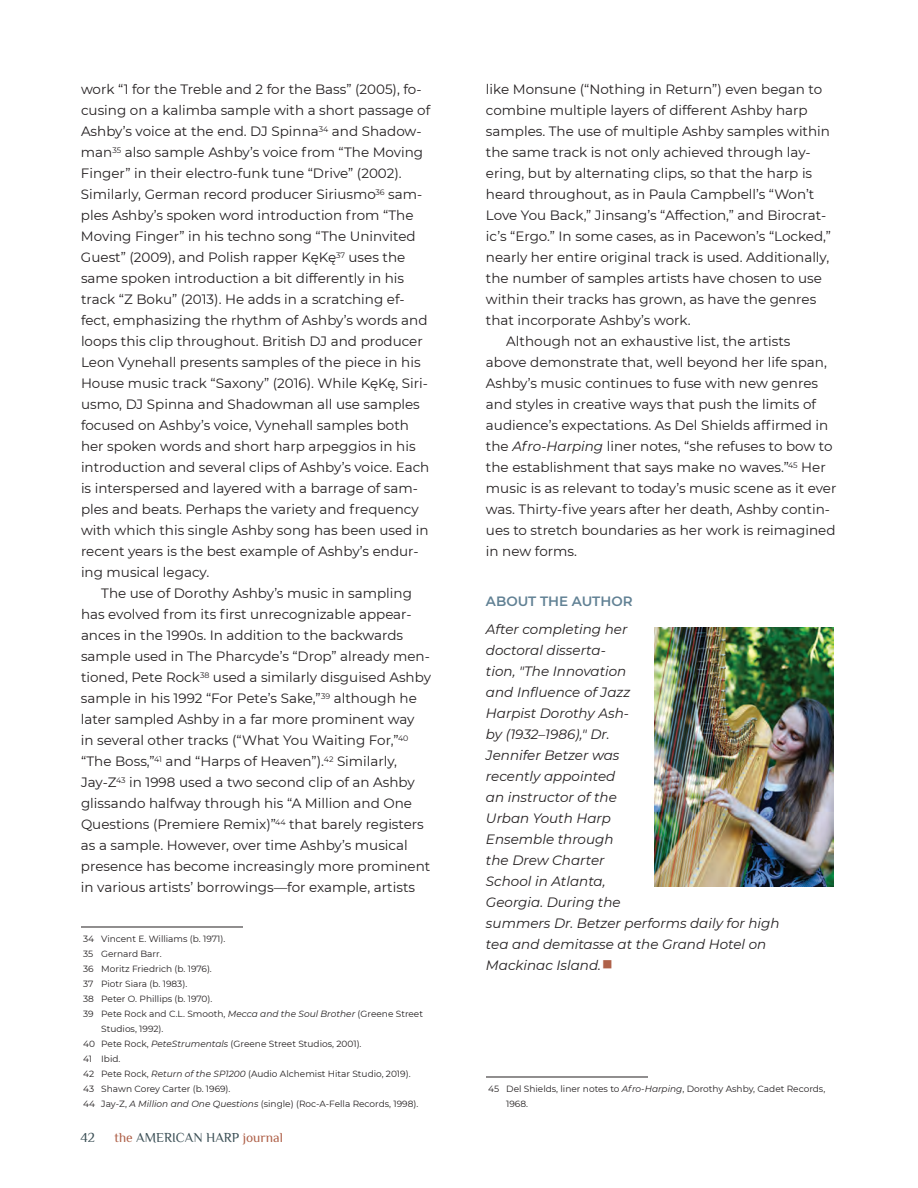
<style>
.page{position:relative;width:918px;height:1188px;background:#fff}
.page>*{position:absolute;margin:0;border:0;box-sizing:border-box;transform-origin:0 0}
.t1{font:13.5px/21px "Montserrat";color:#231f20}
.t2{font:italic 13.5px/21px "Montserrat";color:#231f20}
.t3{font:13.5px "Philosopher";color:#3b4f55}
.t4{font:600 13.5px "Montserrat";color:#618194}
.t5{font:9px/15px "Montserrat";color:#231f20}
.s1{font-style:italic}
.s2{color:#af6149}
.s3{font-style:normal;font-size:21px;color:#af6149}
</style>
<div class="page">
<hr style="left:486px;top:1077px;width:162px;height:1px;background:#231f20">
<hr style="left:81px;top:927px;width:162px;height:1px;background:#231f20">
<img style="left:654px;top:628px;width:180px;height:259px">
<p class="t1" style="left:81px;top:78px;width:351px">work “1 for the Treble and 2 for the Bass” (2005), fo&shy;cusing on a kalimba sample with a short passage of Ashby’s voice at the end. DJ Spinna<sup>34</sup> and Shadow&shy;man<sup>35</sup> also sample Ashby’s voice from “The Moving Finger” in their electro-funk tune “Drive” (2002).<br>Similarly, German record producer Siriusmo<sup>36</sup> sam&shy;ples Ashby’s spoken word introduction from “The Moving Finger” in his techno song “The Uninvited Guest” (2009), and Polish rapper KęKę<sup>37</sup> uses the same spoken introduction a bit differently in his track “Z Boku” (2013). He adds in a scratching ef&shy;fect, emphasizing the rhythm of Ashby’s words and loops this clip throughout. British DJ and producer Leon Vynehall presents samples of the piece in his House music track “Saxony” (2016). While KęKę, Siri&shy;usmo, DJ Spinna and Shadowman all use samples focused on Ashby’s voice, Vynehall samples both her spoken words and short harp arpeggios in his introduction and several clips of Ashby’s voice. Each is interspersed and layered with a barrage of sam&shy;ples and beats. Perhaps the variety and frequency with which this single Ashby song has been used in recent years is the best example of Ashby’s endur&shy;ing musical legacy.</p>
<p class="t1" style="left:81px;top:582px;width:352px;text-indent:20px">The use of Dorothy Ashby’s music in sampling has evolved from its first unrecognizable appear&shy;ances in the 1990s. In addition to the backwards sample used in The Pharcyde’s “Drop” already men&shy;tioned, Pete Rock<sup>38</sup> used a similarly disguised Ashby sample in his 1992 “For Pete’s Sake,”<sup>39</sup> although he later sampled Ashby in a far more prominent way<br>in several other tracks (“What You Waiting For,”<sup>40 </sup>“The Boss,”<sup>41</sup> and “Harps of Heaven”).<sup>42</sup> Similarly, Jay-Z<sup>43</sup> in 1998 used a two second clip of an Ashby glissando halfway through his “A Million and One Questions (Premiere Remix)”<sup>44</sup> that barely registers as a sample. However, over time Ashby’s musical presence has become increasingly more prominent in various artists’ borrowings—for example, artists</p>
<p class="t5" style="left:83px;top:931px;width:144px">34 Vincent E. Williams (b. 1971).</p>
<p class="t5" style="left:83px;top:946px;width:80px">35 Gernard Barr.</p>
<p class="t5" style="left:83px;top:961px;width:130px">36 Moritz Friedrich (b. 1976).</p>
<p class="t5" style="left:83px;top:976px;width:106px">37 Piotr Siara (b. 1983).</p>
<p class="t5" style="left:83px;top:991px;width:131px">38 Peter O. Phillips (b. 1970).</p>
<p class="t5" style="left:83px;top:1006px;width:341px">39 Pete Rock and C.L. Smooth, <span class="s1">Mecca and the Soul Brother</span> (Greene Street</p>
<p class="t5" style="left:101px;top:1021px;width:64px">Studios, 1992).</p>
<p class="t5" style="left:83px;top:1036px;width:280px">40 Pete Rock, <span class="s1">PeteStrumentals</span> (Greene Street Studios, 2001).</p>
<p class="t5" style="left:83px;top:1051px;width:39px">41 Ibid.</p>
<p class="t5" style="left:83px;top:1066px;width:329px">42 Pete Rock, <span class="s1">Return of the SP1200</span> (Audio Alchemist Hitar Studio, 2019).</p>
<p class="t5" style="left:83px;top:1081px;width:149px">43 Shawn Corey Carter (b. 1969).</p>
<p class="t5" style="left:83px;top:1096px;width:337px">44 Jay-Z, <span class="s1">A Million and One Questions</span> (single) (Roc-A-Fella Records, 1998).</p>
<p class="t3" style="left:81px;top:1128px;width:16px">42</p>
<p class="t3" style="left:114px;top:1129px;width:170px"><span class="s2">the</span> AMERICAN HARP <span class="s2">journal</span></p>
<p class="t1" style="left:486px;top:78px;width:338px">like Monsune (“Nothing in Return”) even began to</p>
<p class="t1" style="left:486px;top:99px;width:323px">combine multiple layers of different Ashby harp</p>
<p class="t1" style="left:486px;top:120px;width:346px">samples. The use of multiple Ashby samples within</p>
<p class="t1" style="left:486px;top:141px;width:326px">the same track is not only achieved through lay-</p>
<p class="t1" style="left:486px;top:162px;width:328px">ering, but by alternating clips, so that the harp is</p>
<p class="t1" style="left:486px;top:183px;width:330px">heard throughout, as in Paula Campbell’s “Won’t</p>
<p class="t1" style="left:486px;top:204px;width:342px">Love You Back,” Jinsang’s “Affection,” and Birocrat-</p>
<p class="t1" style="left:486px;top:225px;width:346px">ic’s “Ergo.” In some cases, as in Pacewon’s “Locked,”</p>
<p class="t1" style="left:486px;top:246px;width:345px">nearly her entire original track is used. Additionally,</p>
<p class="t1" style="left:486px;top:267px;width:337px">the number of samples artists have chosen to use</p>
<p class="t1" style="left:486px;top:288px;width:332px">within their tracks has grown, as have the genres</p>
<p class="t1" style="left:486px;top:309px;width:206px">that incorporate Ashby’s work.</p>
<p class="t1" style="left:506px;top:330px;width:286px">Although not an exhaustive list, the artists</p>
<p class="t1" style="left:486px;top:351px;width:342px">above demonstrate that, well beyond her life span,</p>
<p class="t1" style="left:486px;top:372px;width:334px">Ashby’s music continues to fuse with new genres</p>
<p class="t1" style="left:486px;top:393px;width:332px">and styles in creative ways that push the limits of</p>
<p class="t1" style="left:486px;top:414px;width:344px">audience’s expectations. As Del Shields affirmed in</p>
<p class="t1" style="left:486px;top:435px;width:348px">the <span class="s1">Afro-Harping</span> liner notes, “she refuses to bow to</p>
<p class="t1" style="left:486px;top:456px;width:341px">the establishment that says make no waves.”<sup>45</sup> Her</p>
<p class="t1" style="left:486px;top:477px;width:352px">music is as relevant to today’s music scene as it ever</p>
<p class="t1" style="left:486px;top:498px;width:346px">was. Thirty-five years after her death, Ashby contin-</p>
<p class="t1" style="left:486px;top:519px;width:351px">ues to stretch boundaries as her work is reimagined</p>
<p class="t1" style="left:486px;top:540px;width:92px">in new forms.</p>
<p class="t4" style="left:486px;top:592px;width:148px">ABOUT THE AUTHOR</p>
<p class="t2" style="left:486px;top:618px;width:295px">After completing her<br>doctoral disserta-<br>tion, "The Innovation<br>and Influence of Jazz<br>Harpist Dorothy Ash-<br>by (1932–1986)," Dr.<br>Jennifer Betzer was<br>recently appointed<br>an instructor of the<br>Urban Youth Harp<br>Ensemble through<br>the Drew Charter<br>School in Atlanta,<br>Georgia. During the<br>summers Dr. Betzer performs daily for high tea and demitasse at the Grand Hotel on<br>Mackinac Island.<span class="s3">■</span></p>
<p class="t5" style="left:506px;top:1081px;width:321px;text-indent:-18px">45 Del Shields, liner notes to <span class="s1">Afro-Harping</span>, Dorothy Ashby, Cadet Records,<br>1968.</p>
</div>
